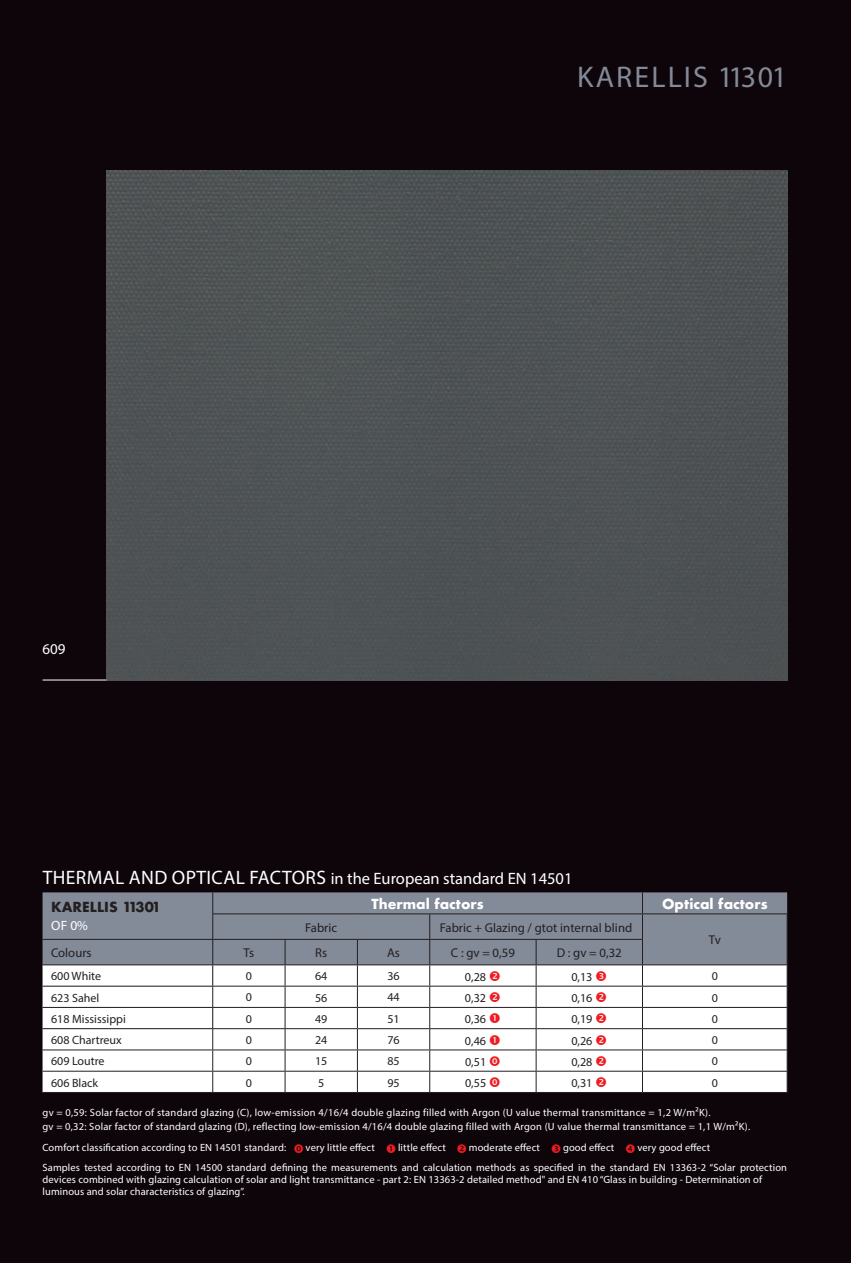
<style>
.page{position:relative;width:851px;height:1263px;background:#fff}
.page>*{position:absolute;margin:0;border:0;box-sizing:border-box;transform-origin:0 0}
.t1{font:30px "Myriad Pro";letter-spacing:.07em;color:#838a98}
.t2{font:16.5px "Myriad Pro";color:#fff}
.t3{font:15px "Myriad Pro";color:#fff}
.t4{font:700 13.5px "Futura";color:#fff}
.t5{font:700 13.5px "Futura";color:#231f20}
.t6{font:13.5px "Myriad Pro";color:#fff}
.t7{font:12.75px "Myriad Pro";color:#231f20}
.t8{font:12.15px "Myriad Pro";color:#231f20}
.t9{font:12px/21.3px "Myriad Pro";color:#231f20}
.t10{font:10.5px/12px "Myriad Pro";letter-spacing:.01em;color:#fff}
.s1{font-size:19.5px}
</style>
<div class="page">
<div style="left:0;top:0;width:850px;height:1263px;background:#0e050a"></div>
<div style="left:106px;top:170px;width:681px;height:510px;background:#4e5254"></div>
<div style="left:43px;top:892px;width:744px;height:72px;background:#838a98"></div>
<div style="left:43px;top:965px;width:743px;height:127px;background:#fff"></div>
<hr style="left:430px;top:939px;width:106px;height:1px;background:#231f20">
<hr style="left:536px;top:939px;width:106px;height:1px;background:#231f20">
<hr style="left:43px;top:964px;width:170px;height:1px;background:#231f20">
<hr style="left:213px;top:964px;width:72px;height:1px;background:#231f20">
<hr style="left:285px;top:964px;width:72px;height:1px;background:#231f20">
<hr style="left:357px;top:964px;width:72px;height:1px;background:#231f20">
<hr style="left:429px;top:964px;width:107px;height:1px;background:#231f20">
<hr style="left:536px;top:964px;width:106px;height:1px;background:#231f20">
<hr style="left:642px;top:964px;width:145px;height:1px;background:#231f20">
<hr style="left:43px;top:986px;width:170px;height:1px;background:#231f20">
<hr style="left:213px;top:986px;width:72px;height:1px;background:#231f20">
<hr style="left:285px;top:986px;width:72px;height:1px;background:#231f20">
<hr style="left:357px;top:986px;width:72px;height:1px;background:#231f20">
<hr style="left:429px;top:986px;width:107px;height:1px;background:#231f20">
<hr style="left:536px;top:986px;width:106px;height:1px;background:#231f20">
<hr style="left:642px;top:986px;width:145px;height:1px;background:#231f20">
<hr style="left:43px;top:1007px;width:170px;height:1px;background:#231f20">
<hr style="left:213px;top:1007px;width:72px;height:1px;background:#231f20">
<hr style="left:285px;top:1007px;width:72px;height:1px;background:#231f20">
<hr style="left:357px;top:1007px;width:72px;height:1px;background:#231f20">
<hr style="left:429px;top:1007px;width:107px;height:1px;background:#231f20">
<hr style="left:536px;top:1007px;width:106px;height:1px;background:#231f20">
<hr style="left:642px;top:1007px;width:145px;height:1px;background:#231f20">
<hr style="left:43px;top:1028px;width:170px;height:1px;background:#231f20">
<hr style="left:213px;top:1028px;width:72px;height:1px;background:#231f20">
<hr style="left:285px;top:1028px;width:72px;height:1px;background:#231f20">
<hr style="left:357px;top:1028px;width:72px;height:1px;background:#231f20">
<hr style="left:429px;top:1028px;width:107px;height:1px;background:#231f20">
<hr style="left:536px;top:1028px;width:106px;height:1px;background:#231f20">
<hr style="left:642px;top:1028px;width:145px;height:1px;background:#231f20">
<hr style="left:43px;top:1049px;width:170px;height:1px;background:#231f20">
<hr style="left:213px;top:1049px;width:72px;height:1px;background:#231f20">
<hr style="left:285px;top:1049px;width:72px;height:1px;background:#231f20">
<hr style="left:357px;top:1049px;width:72px;height:1px;background:#231f20">
<hr style="left:429px;top:1049px;width:107px;height:1px;background:#231f20">
<hr style="left:536px;top:1049px;width:106px;height:1px;background:#231f20">
<hr style="left:642px;top:1049px;width:145px;height:1px;background:#231f20">
<hr style="left:43px;top:1071px;width:170px;height:1px;background:#231f20">
<hr style="left:213px;top:1071px;width:72px;height:1px;background:#231f20">
<hr style="left:285px;top:1071px;width:72px;height:1px;background:#231f20">
<svg style="left:285px;top:940px;width:1px;height:152px"></svg>
<hr style="left:357px;top:1071px;width:72px;height:1px;background:#231f20">
<svg style="left:357px;top:940px;width:1px;height:152px"></svg>
<hr style="left:429px;top:1071px;width:107px;height:1px;background:#231f20">
<hr style="left:536px;top:1071px;width:106px;height:1px;background:#231f20">
<svg style="left:535px;top:940px;width:1px;height:152px"></svg>
<hr style="left:642px;top:1071px;width:145px;height:1px;background:#231f20">
<svg style="left:786px;top:914px;width:1px;height:178px"></svg>
<hr style="left:43px;top:1092px;width:170px;height:1px;background:#231f20">
<hr style="left:213px;top:1092px;width:72px;height:1px;background:#231f20">
<hr style="left:285px;top:1092px;width:72px;height:1px;background:#231f20">
<hr style="left:357px;top:1092px;width:72px;height:1px;background:#231f20">
<hr style="left:429px;top:1092px;width:107px;height:1px;background:#231f20">
<hr style="left:536px;top:1092px;width:106px;height:1px;background:#231f20">
<hr style="left:642px;top:1092px;width:145px;height:1px;background:#231f20">
<svg style="left:212px;top:892px;width:1px;height:200px"></svg>
<hr style="left:212px;top:913px;width:73px;height:1px;background:#231f20">
<hr style="left:285px;top:913px;width:72px;height:1px;background:#231f20">
<hr style="left:357px;top:913px;width:72px;height:1px;background:#231f20">
<hr style="left:642px;top:913px;width:145px;height:1px;background:#231f20">
<hr style="left:213px;top:939px;width:72px;height:1px;background:#231f20">
<hr style="left:285px;top:939px;width:72px;height:1px;background:#231f20">
<hr style="left:357px;top:939px;width:73px;height:1px;background:#231f20">
<hr style="left:429px;top:913px;width:107px;height:1px;background:#231f20">
<svg style="left:429px;top:914px;width:1px;height:178px"></svg>
<hr style="left:536px;top:913px;width:106px;height:1px;background:#231f20">
<svg style="left:642px;top:892px;width:1px;height:200px"></svg>
<hr style="left:43px;top:939px;width:170px;height:1px;background:#231f20">
<hr style="left:43px;top:680px;width:63px;height:1px;background:#fff">
<svg style="left:490px;top:971px;width:9px;height:10px"></svg>
<svg style="left:596px;top:971px;width:10px;height:10px"></svg>
<svg style="left:490px;top:992px;width:9px;height:10px"></svg>
<svg style="left:596px;top:992px;width:10px;height:10px"></svg>
<svg style="left:490px;top:1013px;width:9px;height:10px"></svg>
<svg style="left:596px;top:1013px;width:10px;height:10px"></svg>
<svg style="left:490px;top:1034px;width:9px;height:10px"></svg>
<svg style="left:596px;top:1034px;width:10px;height:10px"></svg>
<svg style="left:490px;top:1056px;width:9px;height:10px"></svg>
<svg style="left:596px;top:1056px;width:10px;height:10px"></svg>
<svg style="left:490px;top:1077px;width:9px;height:10px"></svg>
<svg style="left:596px;top:1077px;width:10px;height:10px"></svg>
<h3 class="t3" style="left:43px;top:640px;width:25px">609</h3>
<h1 class="t1" style="left:577px;top:58px;width:211px">KARELLIS 11301</h1>
<h2 class="t2" style="left:43px;top:868px;width:531px"><span class="s1">THERMAL AND OPTICAL FACTORS</span> in the European standard EN 14501</h2>
<p class="t4" style="left:371px;top:894px;width:113px">Thermal factors</p>
<p class="t4" style="left:662px;top:894px;width:107px">Optical factors</p>
<p class="t7" style="left:305px;top:919px;width:33px">Fabric</p>
<p class="t7" style="left:440px;top:919px;width:194px">Fabric + Glazing / gtot internal blind</p>
<p class="t7" style="left:708px;top:932px;width:13px">Tv</p>
<p class="t7" style="left:51px;top:945px;width:42px">Colours</p>
<p class="t7" style="left:243px;top:945px;width:12px">Ts</p>
<p class="t7" style="left:315px;top:945px;width:13px">Rs</p>
<p class="t7" style="left:387px;top:945px;width:14px">As</p>
<p class="t7" style="left:451px;top:945px;width:65px">C : gv = 0,59</p>
<p class="t7" style="left:556px;top:945px;width:67px">D : gv = 0,32</p>
<p class="t9" style="left:51px;top:965px;width:76px">600 White<br>623 Sahel<br>618 Mississippi<br>608 Chartreux<br>609 Loutre<br>606 Black</p>
<p class="t5" style="left:51px;top:897px;width:111px">KARELLIS 11301</p>
<p class="t6" style="left:51px;top:917px;width:38px">OF 0%</p>
<p class="t9" style="left:246px;top:965px;width:8px">0</p>
<p class="t9" style="left:315px;top:965px;width:14px">64</p>
<p class="t9" style="left:387px;top:965px;width:14px">36</p>
<p class="t8" style="left:465px;top:969px;width:23px">0,28</p>
<p class="t8" style="left:571px;top:969px;width:23px">0,13</p>
<p class="t9" style="left:711px;top:965px;width:8px">0</p>
<p class="t9" style="left:246px;top:987px;width:8px">0</p>
<p class="t9" style="left:315px;top:987px;width:14px">56</p>
<p class="t9" style="left:387px;top:987px;width:14px">44</p>
<p class="t8" style="left:465px;top:990px;width:23px">0,32</p>
<p class="t8" style="left:571px;top:990px;width:23px">0,16</p>
<p class="t9" style="left:711px;top:987px;width:8px">0</p>
<p class="t9" style="left:246px;top:1008px;width:8px">0</p>
<p class="t9" style="left:315px;top:1008px;width:14px">49</p>
<p class="t9" style="left:387px;top:1008px;width:14px">51</p>
<p class="t8" style="left:465px;top:1012px;width:23px">0,36</p>
<p class="t8" style="left:571px;top:1012px;width:23px">0,19</p>
<p class="t9" style="left:711px;top:1008px;width:8px">0</p>
<p class="t9" style="left:246px;top:1029px;width:8px">0</p>
<p class="t9" style="left:315px;top:1029px;width:14px">24</p>
<p class="t9" style="left:387px;top:1029px;width:14px">76</p>
<p class="t8" style="left:465px;top:1033px;width:23px">0,46</p>
<p class="t8" style="left:571px;top:1033px;width:23px">0,26</p>
<p class="t9" style="left:711px;top:1029px;width:8px">0</p>
<p class="t9" style="left:246px;top:1050px;width:8px">0</p>
<p class="t9" style="left:315px;top:1050px;width:14px">15</p>
<p class="t9" style="left:387px;top:1050px;width:14px">85</p>
<p class="t8" style="left:465px;top:1054px;width:23px">0,51</p>
<p class="t8" style="left:571px;top:1054px;width:23px">0,28</p>
<p class="t9" style="left:711px;top:1050px;width:8px">0</p>
<p class="t9" style="left:246px;top:1072px;width:8px">0</p>
<p class="t9" style="left:318px;top:1072px;width:8px">5</p>
<p class="t9" style="left:387px;top:1072px;width:14px">95</p>
<p class="t8" style="left:465px;top:1075px;width:23px">0,55</p>
<p class="t8" style="left:571px;top:1075px;width:23px">0,31</p>
<p class="t9" style="left:711px;top:1072px;width:8px">0</p>
<p class="t10" style="left:43px;top:1106px;width:709px;line-height:13.5px">gv = 0,59: Solar factor of standard glazing (C), low-emission 4/16/4 double glazing filled with Argon (U value thermal transmittance = 1,2 W/m²K).<br>gv = 0,32: Solar factor of standard glazing (D), reflecting low-emission 4/16/4 double glazing filled with Argon (U value thermal transmittance = 1,1 W/m²K).</p>
<p class="t10" style="left:43px;top:1161px;width:746px">Samples tested according to EN 14500 standard defining the measurements and calculation methods as specified in the standard EN 13363-2 “Solar protection devices combined with glazing calculation of solar and light transmittance - part 2: EN 13363-2 detailed method" and EN 410 “Glass in building - Determination of luminous and solar characteristics of glazing”.</p>
<p class="t10" style="left:43px;top:1141px;width:245px">Comfort classification according to EN 14501 standard:</p>
<p class="t10" style="left:305px;top:1141px;width:71px">very little effect</p>
<p class="t10" style="left:398px;top:1141px;width:49px">little effect</p>
<p class="t10" style="left:469px;top:1141px;width:73px">moderate effect</p>
<p class="t10" style="left:563px;top:1141px;width:53px">good effect</p>
<p class="t10" style="left:637px;top:1141px;width:74px">very good effect</p>
</div>
